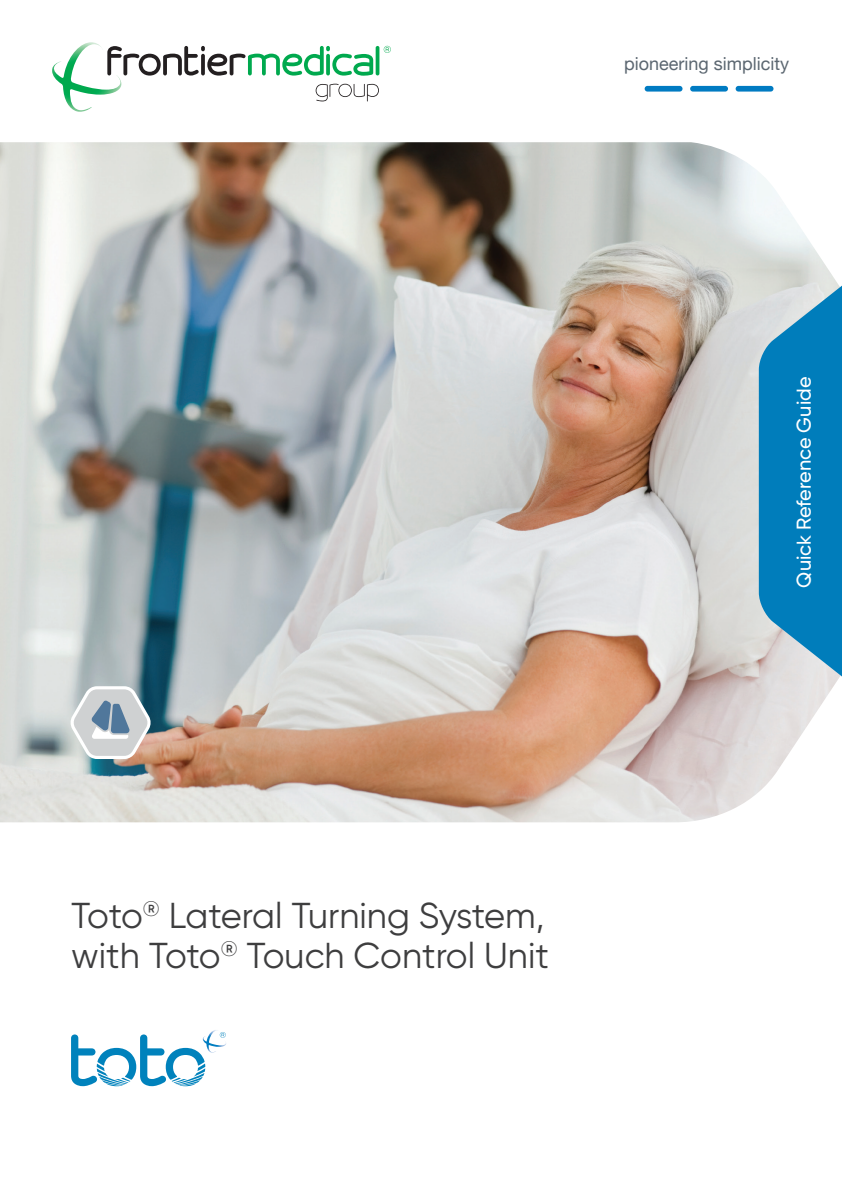
<style>
.page{position:relative;width:842px;height:1191px;background:#fff}
.page>*{position:absolute;margin:0;border:0;box-sizing:border-box;transform-origin:0 0}
.t1{font:36px/40px "Gilroy";color:#3e3e3f}
.t2{font:500 20px "Gilroy";color:#fff}
.t3{font:18px "Helvetica Neue";color:#5c6771}
</style>
<div class="page">
<img style="left:0;top:142px;width:822px;height:680px">
<svg style="left:52px;top:42px;width:339px;height:70px"></svg>
<div style="left:645px;top:86px;width:37px;height:6px;background:#007bc2;border-radius:3px"></div>
<div style="left:690px;top:86px;width:38px;height:6px;background:#007bc2;border-radius:3px"></div>
<div style="left:736px;top:86px;width:37px;height:6px;background:#007bc2;border-radius:3px"></div>
<svg style="left:759px;top:257px;width:83px;height:447px;background:#3d97c4"></svg>
<img style="left:205px;top:1030px;width:21px;height:22px">
<svg style="left:71px;top:1034px;width:134px;height:52px"></svg>
<svg style="left:220px;top:1032px;width:6px;height:5px"></svg>
<svg style="left:67px;top:684px;width:87px;height:76px;background:#b7bfc3"></svg>
<p class="t3" style="left:624px;top:51px;width:167px">pioneering simplicity</p>
<p class="t2" style="left:791px;top:587px;width:212px;rotate:-90deg">Quick Reference Guide</p>
<p class="t1" style="left:71px;top:894px;width:479px">Toto<sup>®</sup> Lateral Turning System, with Toto<sup>®</sup> Touch Control Unit</p>
</div>
